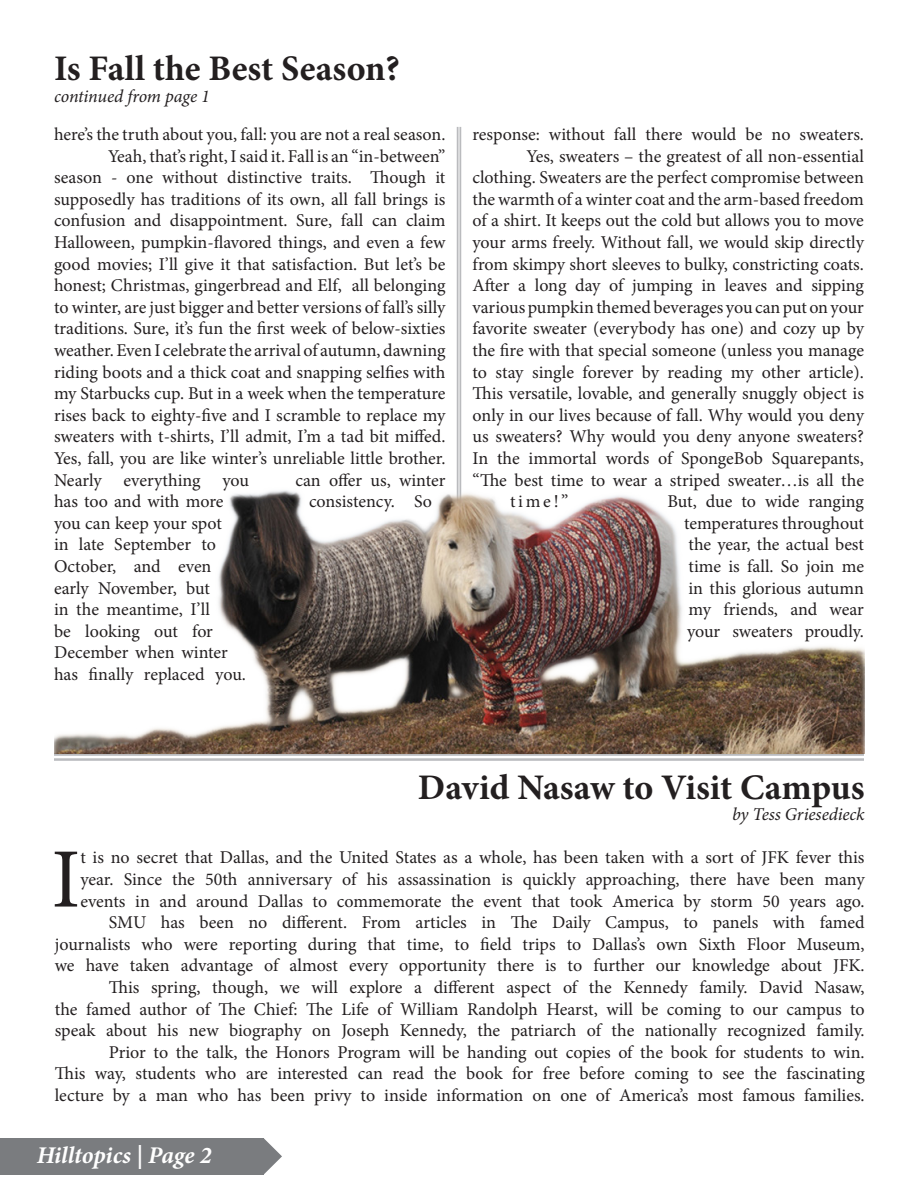
<style>
.page{position:relative;width:918px;height:1188px;background:#fff}
.page>*{position:absolute;margin:0;border:0;box-sizing:border-box;transform-origin:0 0}
.t1{font:84.45px "Minion Pro";color:#231f20}
.t2{font:700 36px "Minion Pro";color:#231f20}
.t3{font:italic 700 24px "Minion Pro";letter-spacing:-.005em;color:#fff}
.t4{font:18px/21.6px "Minion Pro";letter-spacing:-.005em;color:#231f20;text-align:justify}
.t5{font:italic 18px "Minion Pro";letter-spacing:-.01em;color:#231f20}
</style>
<div class="page">
<div style="left:0;top:1138px;width:264px;height:37px;background:#7a7c7f"></div>
<svg style="left:264px;top:1138px;width:18px;height:36px"></svg>
<hr style="left:54px;top:753px;width:810px;height:3px;background:#babbbe">
<hr style="left:54px;top:758px;width:810px;height:3px;background:#babbbe">
<hr style="left:460px;top:127px;width:1px;height:382px;background:#babbbe">
<hr style="left:459px;top:127px;width:1px;height:382px;background:#babbbe">
<hr style="left:457px;top:127px;width:1px;height:382px;background:#babbbe">
<img style="left:55px;top:462px;width:810px;height:291px">
<p class="t2" style="left:54px;top:43px;width:347px">Is Fall the Best Season?</p>
<p class="t5" style="left:54px;top:84px;width:157px">continued from page 1</p>
<p class="t4" style="left:54px;top:124px;width:393px">here’s the truth about you, fall: you are not a real season.</p>
<p class="t4" style="left:54px;top:145px;width:393px;text-indent:54px">Yeah, that’s right, I said it. Fall is an “in-between” season - one without distinctive traits. Though it supposedly has traditions of its own, all fall brings is confusion and disappointment. Sure, fall can claim Halloween, pumpkin-flavored things, and even a few good movies; I’ll give it that satisfaction. But let’s be honest; Christmas, gingerbread and Elf, all belonging to winter, are just bigger and better versions of fall’s silly traditions. Sure, it’s fun the first week of below-sixties weather. Even I celebrate the arrival of autumn, dawning riding boots and a thick coat and snapping selfies with my Starbucks cup. But in a week when the temperature rises back to eighty-five and I scramble to replace my sweaters with t-shirts, I’ll admit, I’m a tad bit miffed.<br>Yes, fall, you are like winter’s unreliable little brother.<br>Nearly everything you</p>
<p class="t4" style="left:296px;top:469px;width:152px">can offer us, winter</p>
<p class="t4" style="left:54px;top:491px;width:171px">has too and with more</p>
<p class="t4" style="left:309px;top:491px;width:124px">consistency. So</p>
<p class="t4" style="left:54px;top:512px;width:193px;text-align:left">you can keep your spot<br>in late September to<br>October, and even early November, but<br>in the meantime, I’ll<br>be looking out for<br>December when winter has finally replaced you.</p>
<p class="t4" style="left:472px;top:124px;width:393px">response: without fall there would be no sweaters.</p>
<p class="t4" style="left:472px;top:145px;width:393px;text-indent:54px">Yes, sweaters – the greatest of all non-essential clothing. Sweaters are the perfect compromise between the warmth of a winter coat and the arm-based freedom of a shirt. It keeps out the cold but allows you to move your arms freely. Without fall, we would skip directly from skimpy short sleeves to bulky, constricting coats.<br>After a long day of jumping in leaves and sipping various pumpkin themed beverages you can put on your favorite sweater (everybody has one) and cozy up by the fire with that special someone (unless you manage to stay single forever by reading my other article).<br>This versatile, lovable, and generally snuggly object is only in our lives because of fall. Why would you deny us sweaters? Why would you deny anyone sweaters?</p>
<p class="t4" style="left:472px;top:448px;width:393px">In the immortal words of SpongeBob Squarepants,</p>
<p class="t4" style="left:472px;top:469px;width:393px">“The best time to wear a striped sweater…is all the</p>
<p class="t4" style="left:510px;top:491px;width:60px">time!”</p>
<p class="t4" style="left:684px;top:491px;width:182px;text-indent:-16px">But, due to wide ranging temperatures throughout the year, the actual best time is fall. So join me in this glorious autumn my friends, and wear your sweaters proudly.</p>
<p class="t2" style="left:418px;top:762px;width:448px">David Nasaw to Visit Campus</p>
<p class="t5" style="left:732px;top:802px;width:134px">by Tess Griesedieck</p>
<p class="t1" style="left:52px;top:823px;width:30px">I</p>
<p class="t4" style="left:80px;top:847px;width:786px">t is no secret that Dallas, and the United States as a whole, has been taken with a sort of JFK fever this year. Since the 50th anniversary of his assassination is quickly approaching, there have been many events in and around Dallas to commemorate the event that took America by storm 50 years ago.</p>
<p class="t4" style="left:55px;top:912px;width:812px;text-indent:54px">SMU has been no different. From articles in The Daily Campus, to panels with famed journalists who were reporting during that time, to field trips to Dallas’s own Sixth Floor Museum, we have taken advantage of almost every opportunity there is to further our knowledge about JFK.</p>
<p class="t4" style="left:55px;top:976px;width:812px;text-indent:54px">This spring, though, we will explore a different aspect of the Kennedy family. David Nasaw, the famed author of The Chief: The Life of William Randolph Hearst, will be coming to our campus to speak about his new biography on Joseph Kennedy, the patriarch of the nationally recognized family.</p>
<p class="t4" style="left:55px;top:1041px;width:812px;text-indent:54px">Prior to the talk, the Honors Program will be handing out copies of the book for students to win.<br>This way, students who are interested can read the book for free before coming to see the fascinating lecture by a man who has been privy to inside information on one of America’s most famous families.</p>
<p class="t3" style="left:37px;top:1138px;width:177px">Hilltopics | Page 2</p>
</div>
